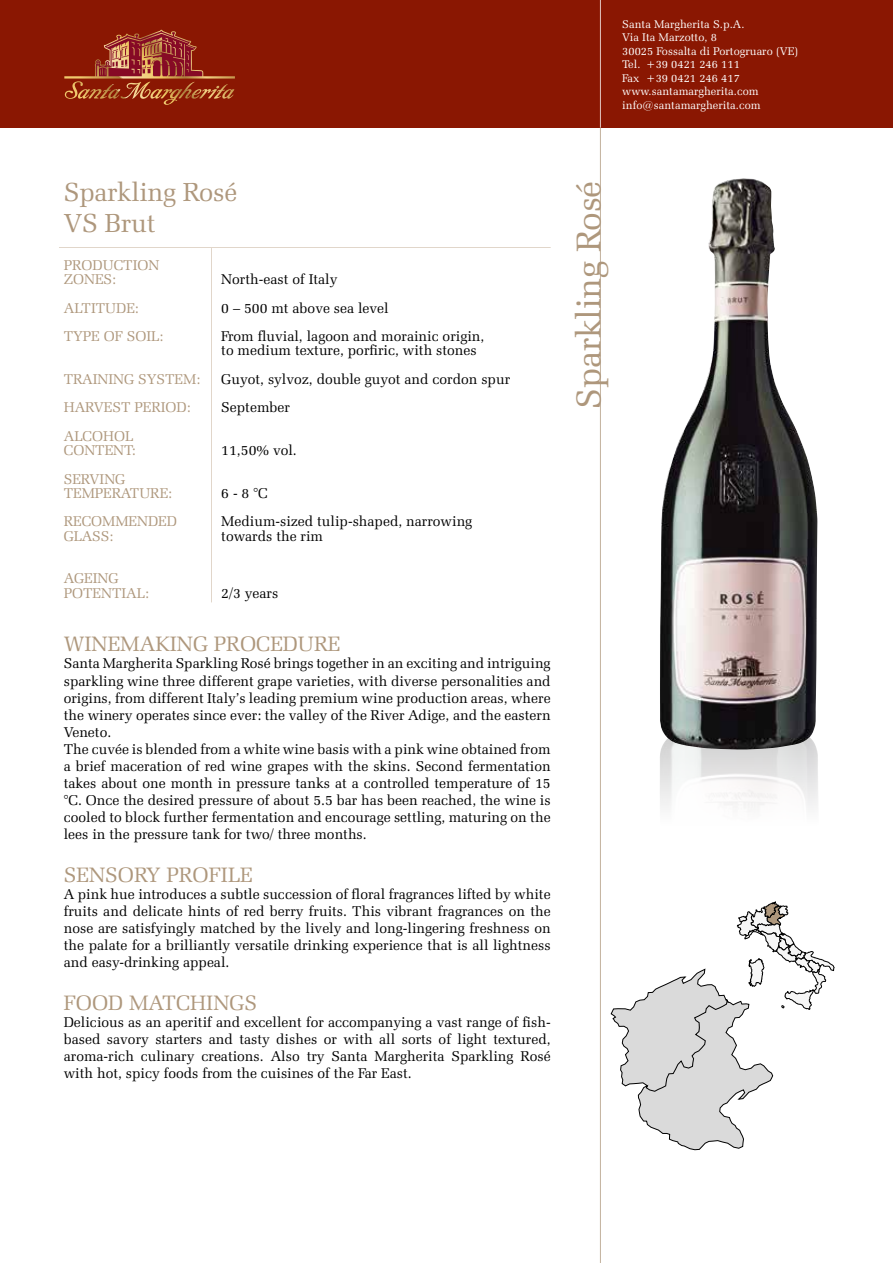
<style>
.page{position:relative;width:893px;height:1263px;background:#fff}
.page>*{position:absolute;margin:0;border:0;box-sizing:border-box;transform-origin:0 0}
.t1{font:34.5px "Zapf Elliptical 711 BT";letter-spacing:-.01em;color:#ae977c}
.t2{font:26.25px/31.5px "Zapf Elliptical 711 BT";letter-spacing:-.01em;color:#ae977c}
.t3{font:21px "Zapf Elliptical 711 BT";color:#ae977c}
.t4{font:14.25px/17.1px "Zapf Elliptical 711 BT";color:#000}
.t5{font:14.25px/14.2px "Zapf Elliptical 711 BT";color:#ae977c}
.t6{font:11.25px/13.5px "Zapf Elliptical 711 BT";letter-spacing:.005em;color:#fff}
</style>
<div class="page">
<div style="left:0;top:0;width:893px;height:128px;background:#8a1702"></div>
<hr style="left:599px;top:128px;width:3px;height:1135px;background:#ae977c">
<hr style="left:599px;top:0;width:3px;height:128px;background:#fff">
<svg style="left:611px;top:901px;width:223px;height:249px"></svg>
<img style="left:660px;top:749px;width:158px;height:59px">
<img style="left:660px;top:178px;width:157px;height:571px">
<hr style="left:210px;top:248px;width:3px;height:354px;background:#d8c9b9">
<hr style="left:59px;top:246px;width:492px;height:3px;background:#d8c9b9">
<svg style="left:64px;top:30px;width:164px;height:69px"></svg>
<p class="t6" style="left:622px;top:17px;width:177px">Santa Margherita S.p.A.<br>Via Ita Marzotto, 8<br>30025 Fossalta di Portogruaro (VE)<br>Tel. +39 0421 246 111<br>Fax +39 0421 246 417 www.santamargherita.com info@santamargherita.com</p>
<h2 class="t2" style="left:64px;top:176px;width:175px">Sparkling Rosé<br>VS Brut</h2>
<p class="t5" style="left:64px;top:258px;width:97px">PRODUCTION<br>ZONES:</p>
<p class="t4" style="left:221px;top:270px;width:118px">North-east of Italy</p>
<p class="t5" style="left:64px;top:300px;width:76px">ALTITUDE:</p>
<p class="t4" style="left:221px;top:299px;width:169px">0 – 500 mt above sea level</p>
<p class="t5" style="left:64px;top:329px;width:101px">TYPE OF SOIL:</p>
<p class="t4" style="left:221px;top:329px;width:265px;line-height:14.2px">From fluvial, lagoon and morainic origin, to medium texture, porfiric, with stones</p>
<p class="t5" style="left:64px;top:372px;width:138px">TRAINING SYSTEM:</p>
<p class="t4" style="left:221px;top:370px;width:290px">Guyot, sylvoz, double guyot and cordon spur</p>
<p class="t5" style="left:64px;top:400px;width:128px">HARVEST PERIOD:</p>
<p class="t4" style="left:221px;top:399px;width:70px">September</p>
<p class="t5" style="left:64px;top:429px;width:73px">ALCOHOL<br>CONTENT:</p>
<p class="t4" style="left:221px;top:441px;width:77px">11,50% vol.</p>
<p class="t5" style="left:64px;top:471px;width:110px">SERVING<br>TEMPERATURE:</p>
<p class="t4" style="left:221px;top:484px;width:48px">6 - 8 °C</p>
<p class="t5" style="left:64px;top:514px;width:115px">RECOMMENDED</p>
<p class="t4" style="left:221px;top:513px;width:253px">Medium-sized tulip-shaped, narrowing</p>
<p class="t5" style="left:64px;top:528px;width:51px">GLASS:</p>
<p class="t4" style="left:221px;top:527px;width:103px">towards the rim</p>
<p class="t5" style="left:64px;top:571px;width:87px">AGEING<br>POTENTIAL:</p>
<p class="t4" style="left:221px;top:584px;width:59px">2/3 years</p>
<h3 class="t3" style="left:64px;top:632px;width:278px">WINEMAKING PROCEDURE</h3>
<p class="t4" style="left:64px;top:655px;width:488px">Santa Margherita Sparkling Rosé brings together in an exciting and intriguing sparkling wine three different grape varieties, with diverse personalities and origins, from different Italy’s leading premium wine production areas, where the winery operates since ever: the valley of the River Adige, and the eastern Veneto.<br>The cuvée is blended from a white wine basis with a pink wine obtained from a brief maceration of red wine grapes with the skins. Second fermentation takes about one month in pressure tanks at a controlled temperature of 15 °C. Once the desired pressure of about 5.5 bar has been reached, the wine is cooled to block further fermentation and encourage settling, maturing on the lees in the pressure tank for two/ three months.</p>
<h3 class="t3" style="left:64px;top:862px;width:190px">SENSORY PROFILE</h3>
<p class="t4" style="left:64px;top:885px;width:488px;text-align:justify">A pink hue introduces a subtle succession of floral fragrances lifted by white fruits and delicate hints of red berry fruits. This vibrant fragrances on the nose are satisfyingly matched by the lively and long-lingering freshness on the palate for a brilliantly versatile drinking experience that is all lightness and easy-drinking appeal.</p>
<h3 class="t3" style="left:64px;top:990px;width:195px">FOOD MATCHINGS</h3>
<p class="t4" style="left:64px;top:1013px;width:488px;text-align:justify">Delicious as an aperitif and excellent for accompanying a vast range of fish&shy;based savory starters and tasty dishes or with all sorts of light textured, aroma-rich culinary creations. Also try Santa Margherita Sparkling Rosé with hot, spicy foods from the cuisines of the Far East.</p>
<h1 class="t1" style="left:568px;top:409px;width:230px;rotate:-90deg">Sparkling Rosé</h1>
</div>
